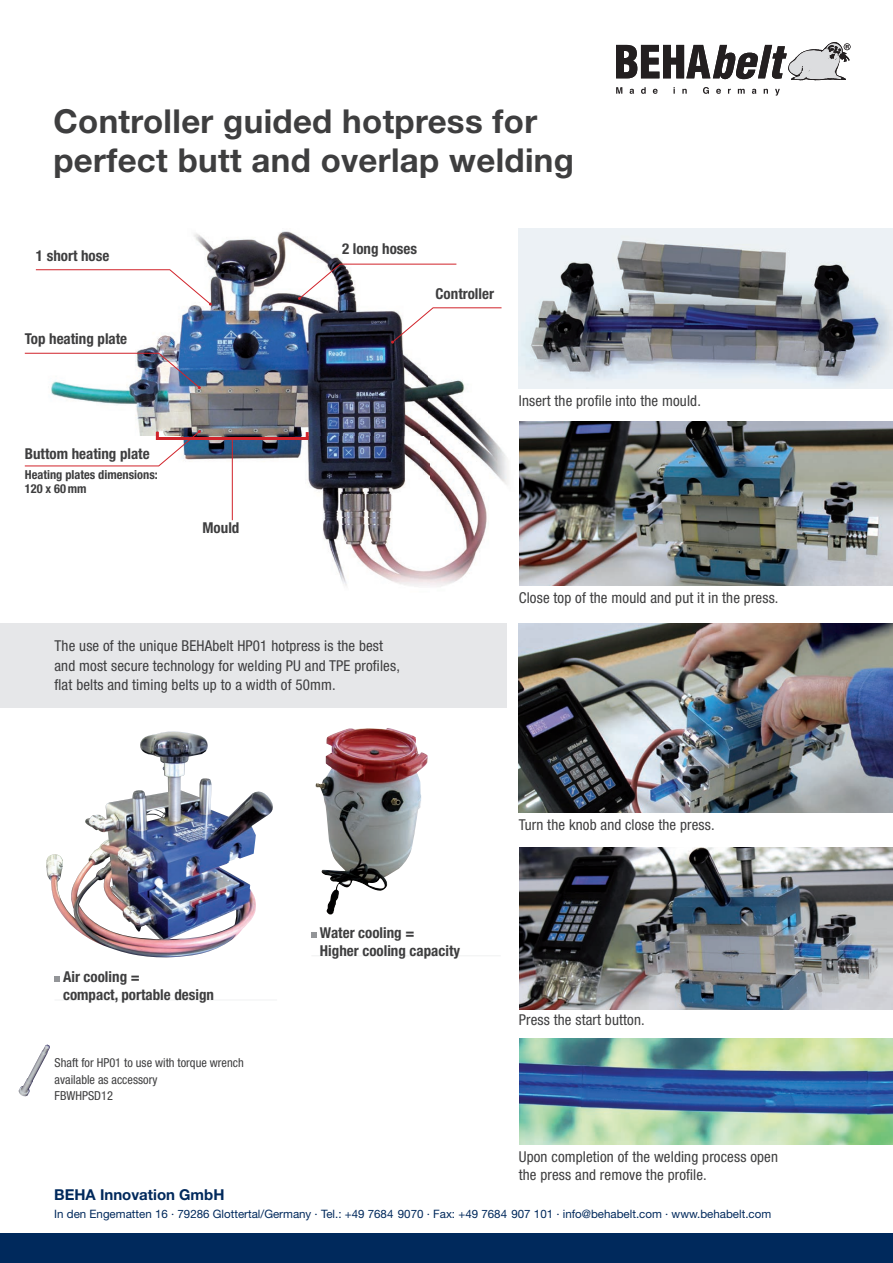
<style>
.page{position:relative;width:893px;height:1263px;background:#fff}
.page>*{position:absolute;margin:0;border:0;box-sizing:border-box;transform-origin:0 0}
.t1{font:700 33px/39.6px "Helvetica Neue LT Pro";letter-spacing:.01em;color:#3e3e3f}
.t2{font:condensed 15px/19.5px "Helvetica Neue LT Pro";letter-spacing:.01em;color:#3e3e3f}
.t3{font:700 condensed 15px/18px "Helvetica Neue LT Pro";color:#3e3e3f}
.t4{font:700 15px "Helvetica Neue LT Pro";color:#00295c}
.t5{font:condensed 12.3px/16.5px "Helvetica Neue LT Pro";color:#3e3e3f}
.t6{font:700 condensed 12.3px/14.2px "Helvetica Neue LT Pro";color:#3e3e3f}
.t7{font:11.55px "Helvetica Neue LT Pro";color:#00295c}
</style>
<div class="page">
<div style="left:0;top:623px;width:506px;height:85px;background:#e6e7e9"></div>
<img style="left:51px;top:229px;width:477px;height:358px">
<svg style="left:24px;top:430px;width:177px;height:37px"></svg>
<img style="left:24px;top:352px;width:177px;height:37px">
<svg style="left:35px;top:269px;width:177px;height:37px"></svg>
<svg style="left:391px;top:307px;width:111px;height:37px"></svg>
<svg style="left:298px;top:263px;width:159px;height:37px"></svg>
<div style="left:156px;top:430px;width:153px;height:10px;border:3px solid #d1232a"></div>
<hr style="left:232px;top:439px;width:1px;height:81px;background:#d1232a">
<img style="left:18px;top:1044px;width:32px;height:52px">
<img style="left:46px;top:733px;width:227px;height:225px">
<img style="left:315px;top:728px;width:113px;height:187px">
<hr style="left:55px;top:1000px;width:222px;height:1px;background:#f0f1f2">
<svg style="left:55px;top:976px;width:5px;height:6px"></svg>
<hr style="left:311px;top:955px;width:190px;height:1px;background:#f0f1f2">
<svg style="left:311px;top:932px;width:6px;height:5px"></svg>
<img style="left:519px;top:229px;width:374px;height:159px">
<img style="left:519px;top:422px;width:374px;height:164px">
<img style="left:519px;top:623px;width:374px;height:190px">
<img style="left:519px;top:848px;width:374px;height:162px">
<div style="left:0;top:1233px;width:893px;height:30px;background:#00295c"></div>
<img style="left:519px;top:1038px;width:374px;height:107px">
<svg style="left:616px;top:43px;width:234px;height:37px"></svg>
<svg style="left:616px;top:87px;width:6px;height:7px"></svg>
<svg style="left:630px;top:89px;width:4px;height:5px"></svg>
<svg style="left:641px;top:87px;width:5px;height:7px"></svg>
<svg style="left:653px;top:89px;width:5px;height:5px"></svg>
<svg style="left:673px;top:87px;width:2px;height:7px"></svg>
<svg style="left:682px;top:89px;width:5px;height:5px"></svg>
<svg style="left:703px;top:87px;width:6px;height:7px"></svg>
<svg style="left:716px;top:89px;width:5px;height:5px"></svg>
<svg style="left:738px;top:89px;width:7px;height:5px"></svg>
<svg style="left:752px;top:89px;width:4px;height:5px"></svg>
<svg style="left:764px;top:89px;width:4px;height:5px"></svg>
<svg style="left:775px;top:89px;width:5px;height:7px"></svg>
<h1 class="t1" style="left:53px;top:100px;width:522px">Controller guided hotpress for perfect butt and overlap welding</h1>
<p class="t3" style="left:36px;top:246px;width:75px">1 short hose</p>
<p class="t3" style="left:25px;top:330px;width:104px">Top heating plate</p>
<p class="t3" style="left:25px;top:444px;width:126px">Buttom heating plate</p>
<p class="t6" style="left:25px;top:467px;width:135px">Heating plates dimensions:<br>120 x 60 mm</p>
<p class="t3" style="left:203px;top:518px;width:38px">Mould</p>
<p class="t3" style="left:342px;top:240px;width:77px">2 long hoses</p>
<p class="t3" style="left:436px;top:285px;width:60px">Controller</p>
<p class="t2" style="left:55px;top:636px;width:347px">The use of the unique BEHAbelt HP01 hotpress is the best and most secure technology for welding PU and TPE profiles, flat belts and timing belts up to a width of 50mm.</p>
<p class="t2" style="left:519px;top:391px;width:184px">Insert the profile into the mould.</p>
<p class="t2" style="left:519px;top:587px;width:261px">Close top of the mould and put it in the press.</p>
<p class="t3" style="left:63px;top:967px;width:152px">Air cooling =<br>compact, portable design</p>
<p class="t5" style="left:55px;top:1055px;width:191px">Shaft for HP01 to use with torque wrench available as accessory<br>FBWHPSD12</p>
<p class="t3" style="left:320px;top:923px;width:142px">Water cooling =<br>Higher cooling capacity</p>
<p class="t2" style="left:519px;top:814px;width:197px">Turn the knob and close the press.</p>
<p class="t2" style="left:519px;top:1010px;width:127px">Press the start button.</p>
<p class="t2" style="left:519px;top:1147px;width:261px;line-height:18px">Upon completion of the welding process open the press and remove the profile.</p>
<p class="t4" style="left:54px;top:1185px;width:172px">BEHA Innovation GmbH</p>
<p class="t7" style="left:54px;top:1206px;width:718px">In den Engematten 16 · 79286 Glottertal/Germany · Tel.: +49 7684 9070 · Fax: +49 7684 907 101 · info@behabelt.com · www.behabelt.com</p>
</div>
